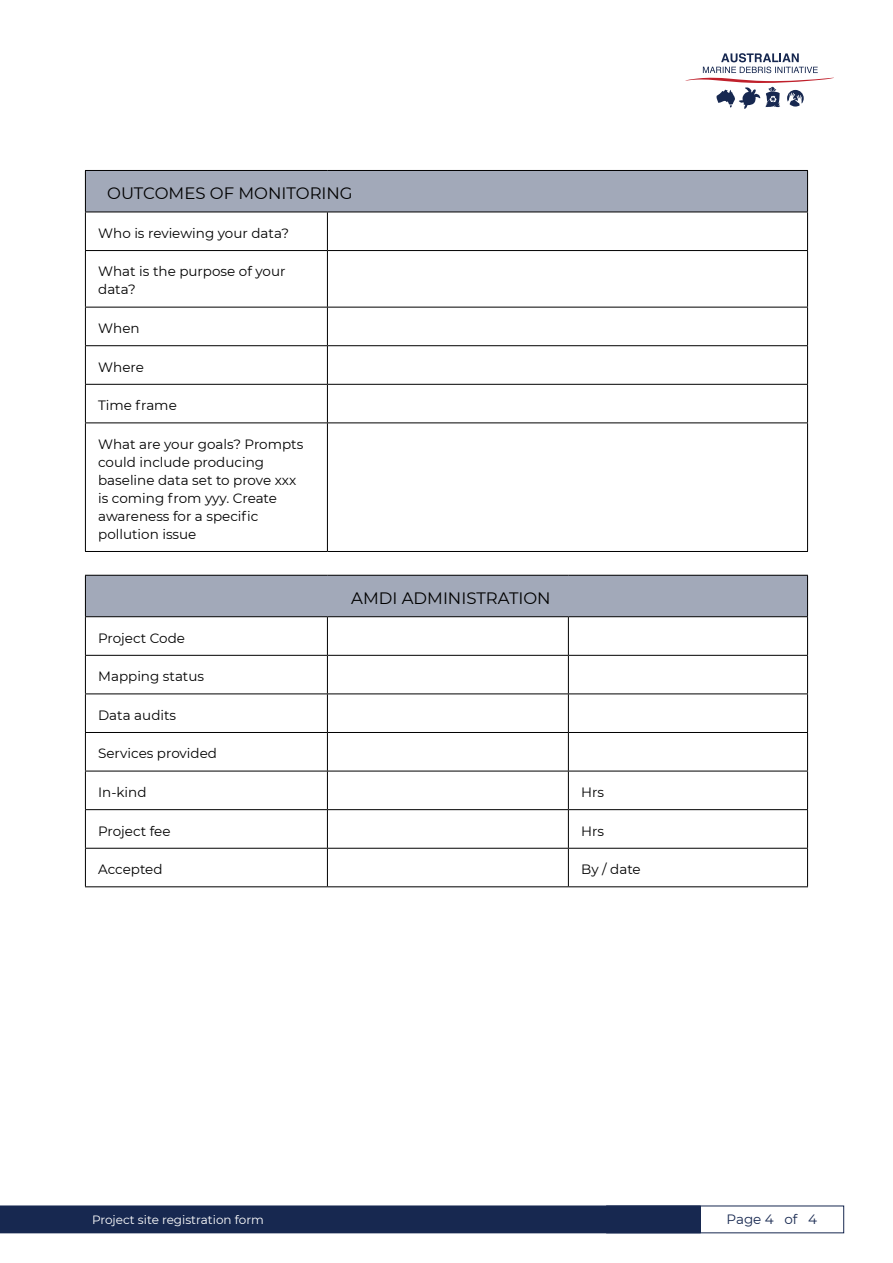
<style>
.page{position:relative;width:893px;height:1263px;background:#fff}
.page>*{position:absolute;margin:0;border:0;box-sizing:border-box;transform-origin:0 0}
.t1{font:16.5px "Montserrat";color:#000}
.t2{font:13.5px/18px "Montserrat";color:#000}
.t3{font:13.5px "Montserrat";color:#172850}
.t4{font:12px "Montserrat";color:#fff}
</style>
<div class="page">
<svg style="left:685px;top:53px;width:149px;height:56px"></svg>
<div style="left:85px;top:170px;width:722px;height:42px;background:#a2a9b9"></div>
<svg style="left:86px;top:213px;width:721px;height:338px"></svg>
<hr style="left:85px;top:212px;width:1px;height:38px;background:#000">
<hr style="left:85px;top:250px;width:242px;height:1px;background:#000">
<hr style="left:85px;top:251px;width:1px;height:56px;background:#000">
<hr style="left:85px;top:307px;width:242px;height:1px;background:#000">
<hr style="left:85px;top:307px;width:1px;height:38px;background:#000">
<hr style="left:85px;top:345px;width:242px;height:1px;background:#000">
<hr style="left:85px;top:346px;width:1px;height:38px;background:#000">
<hr style="left:85px;top:384px;width:242px;height:1px;background:#000">
<hr style="left:85px;top:385px;width:1px;height:37px;background:#000">
<hr style="left:85px;top:422px;width:242px;height:1px;background:#000">
<hr style="left:85px;top:423px;width:1px;height:128px;background:#000">
<hr style="left:85px;top:551px;width:242px;height:1px;background:#000">
<hr style="left:327px;top:212px;width:1px;height:38px;background:#000">
<hr style="left:807px;top:212px;width:1px;height:38px;background:#000">
<hr style="left:327px;top:250px;width:481px;height:1px;background:#000">
<hr style="left:327px;top:251px;width:1px;height:56px;background:#000">
<hr style="left:807px;top:251px;width:1px;height:56px;background:#000">
<hr style="left:327px;top:307px;width:481px;height:1px;background:#000">
<hr style="left:327px;top:307px;width:1px;height:38px;background:#000">
<hr style="left:807px;top:307px;width:1px;height:38px;background:#000">
<hr style="left:327px;top:345px;width:481px;height:1px;background:#000">
<hr style="left:327px;top:346px;width:1px;height:38px;background:#000">
<hr style="left:807px;top:346px;width:1px;height:38px;background:#000">
<hr style="left:327px;top:384px;width:481px;height:1px;background:#000">
<hr style="left:327px;top:385px;width:1px;height:37px;background:#000">
<hr style="left:807px;top:385px;width:1px;height:37px;background:#000">
<hr style="left:327px;top:422px;width:481px;height:1px;background:#000">
<hr style="left:327px;top:423px;width:1px;height:128px;background:#000">
<hr style="left:807px;top:423px;width:1px;height:128px;background:#000">
<hr style="left:327px;top:551px;width:481px;height:1px;background:#000">
<hr style="left:85px;top:170px;width:242px;height:1px;background:#000">
<hr style="left:85px;top:171px;width:1px;height:41px;background:#000">
<hr style="left:327px;top:170px;width:481px;height:1px;background:#000">
<hr style="left:807px;top:171px;width:1px;height:41px;background:#000">
<hr style="left:85px;top:212px;width:242px;height:1px;background:#000">
<hr style="left:327px;top:212px;width:481px;height:1px;background:#000">
<div style="left:85px;top:575px;width:722px;height:42px;background:#a2a9b9"></div>
<svg style="left:86px;top:617px;width:721px;height:269px"></svg>
<hr style="left:85px;top:617px;width:1px;height:38px;background:#000">
<hr style="left:85px;top:655px;width:242px;height:1px;background:#000">
<hr style="left:85px;top:656px;width:1px;height:37px;background:#000">
<hr style="left:327px;top:655px;width:241px;height:1px;background:#000">
<hr style="left:568px;top:655px;width:240px;height:1px;background:#000">
<hr style="left:85px;top:693px;width:242px;height:1px;background:#000">
<hr style="left:85px;top:694px;width:1px;height:38px;background:#000">
<hr style="left:327px;top:693px;width:241px;height:1px;background:#000">
<hr style="left:568px;top:693px;width:240px;height:1px;background:#000">
<hr style="left:85px;top:732px;width:242px;height:1px;background:#000">
<hr style="left:85px;top:733px;width:1px;height:38px;background:#000">
<hr style="left:327px;top:732px;width:241px;height:1px;background:#000">
<hr style="left:568px;top:732px;width:240px;height:1px;background:#000">
<hr style="left:85px;top:771px;width:242px;height:1px;background:#000">
<hr style="left:85px;top:771px;width:1px;height:38px;background:#000">
<hr style="left:327px;top:771px;width:241px;height:1px;background:#000">
<hr style="left:568px;top:771px;width:240px;height:1px;background:#000">
<hr style="left:85px;top:809px;width:242px;height:1px;background:#000">
<hr style="left:85px;top:810px;width:1px;height:38px;background:#000">
<hr style="left:327px;top:809px;width:241px;height:1px;background:#000">
<hr style="left:568px;top:809px;width:240px;height:1px;background:#000">
<hr style="left:85px;top:848px;width:242px;height:1px;background:#000">
<hr style="left:85px;top:849px;width:1px;height:37px;background:#000">
<hr style="left:327px;top:848px;width:241px;height:1px;background:#000">
<hr style="left:568px;top:848px;width:240px;height:1px;background:#000">
<hr style="left:85px;top:886px;width:242px;height:1px;background:#000">
<hr style="left:327px;top:886px;width:241px;height:1px;background:#000">
<hr style="left:568px;top:886px;width:240px;height:1px;background:#000">
<hr style="left:807px;top:576px;width:1px;height:40px;background:#000">
<hr style="left:327px;top:617px;width:1px;height:38px;background:#000">
<hr style="left:568px;top:617px;width:1px;height:38px;background:#000">
<hr style="left:807px;top:617px;width:1px;height:38px;background:#000">
<hr style="left:327px;top:656px;width:1px;height:37px;background:#000">
<hr style="left:568px;top:656px;width:1px;height:37px;background:#000">
<hr style="left:807px;top:656px;width:1px;height:37px;background:#000">
<hr style="left:327px;top:694px;width:1px;height:38px;background:#000">
<hr style="left:568px;top:694px;width:1px;height:38px;background:#000">
<hr style="left:807px;top:694px;width:1px;height:38px;background:#000">
<hr style="left:327px;top:733px;width:1px;height:38px;background:#000">
<hr style="left:568px;top:733px;width:1px;height:38px;background:#000">
<hr style="left:807px;top:733px;width:1px;height:38px;background:#000">
<hr style="left:327px;top:771px;width:1px;height:38px;background:#000">
<hr style="left:568px;top:771px;width:1px;height:38px;background:#000">
<hr style="left:807px;top:771px;width:1px;height:38px;background:#000">
<hr style="left:327px;top:810px;width:1px;height:38px;background:#000">
<hr style="left:568px;top:810px;width:1px;height:38px;background:#000">
<hr style="left:807px;top:810px;width:1px;height:38px;background:#000">
<hr style="left:327px;top:849px;width:1px;height:37px;background:#000">
<hr style="left:568px;top:849px;width:1px;height:37px;background:#000">
<hr style="left:807px;top:849px;width:1px;height:37px;background:#000">
<hr style="left:85px;top:575px;width:242px;height:1px;background:#000">
<hr style="left:85px;top:576px;width:1px;height:40px;background:#000">
<hr style="left:327px;top:575px;width:241px;height:1px;background:#000">
<hr style="left:568px;top:575px;width:240px;height:1px;background:#000">
<hr style="left:85px;top:616px;width:242px;height:1px;background:#000">
<hr style="left:327px;top:616px;width:241px;height:1px;background:#000">
<hr style="left:568px;top:616px;width:240px;height:1px;background:#000">
<div style="left:0;top:1205px;width:701px;height:28px;background:#172850"></div>
<div style="left:606px;top:1205px;width:238px;height:28px;border:1px solid #172850"></div>
<p class="t1" style="left:107px;top:182px;width:247px">OUTCOMES OF MONITORING</p>
<p class="t2" style="left:98px;top:223px;width:192px">Who is reviewing your data?</p>
<p class="t2" style="left:98px;top:262px;width:189px">What is the purpose of your data?</p>
<p class="t2" style="left:98px;top:319px;width:43px">When</p>
<p class="t2" style="left:98px;top:357px;width:47px">Where</p>
<p class="t2" style="left:98px;top:396px;width:80px">Time frame</p>
<p class="t2" style="left:98px;top:434px;width:207px">What are your goals? Prompts could include producing baseline data set to prove xxx is coming from yyy. Create awareness for a specific pollution issue</p>
<p class="t1" style="left:351px;top:587px;width:201px">AMDI ADMINISTRATION</p>
<p class="t2" style="left:98px;top:628px;width:88px">Project Code</p>
<p class="t2" style="left:98px;top:667px;width:107px">Mapping status</p>
<p class="t2" style="left:98px;top:705px;width:80px">Data audits</p>
<p class="t2" style="left:98px;top:744px;width:120px">Services provided</p>
<p class="t2" style="left:98px;top:783px;width:50px">In-kind</p>
<p class="t2" style="left:581px;top:783px;width:24px">Hrs</p>
<p class="t2" style="left:98px;top:821px;width:74px">Project fee</p>
<p class="t2" style="left:581px;top:821px;width:24px">Hrs</p>
<p class="t2" style="left:98px;top:860px;width:66px">Accepted</p>
<p class="t2" style="left:581px;top:860px;width:61px">By / date</p>
<p class="t4" style="left:92px;top:1211px;width:173px">Project site registration form</p>
<p class="t3" style="left:726px;top:1210px;width:92px">Page 4 of 4</p>
</div>
